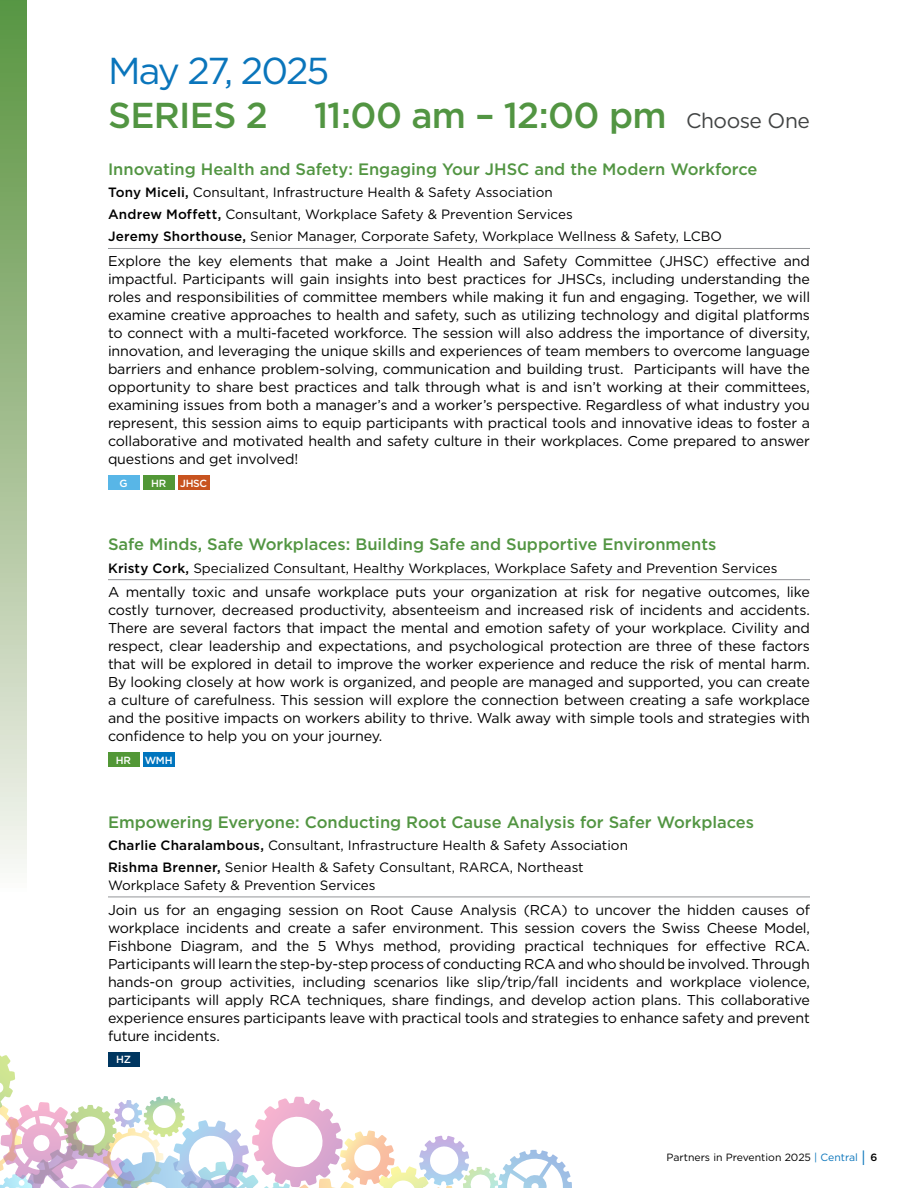
<style>
.page{position:relative;width:918px;height:1188px;background:#fff}
.page>*{position:absolute;margin:0;border:0;box-sizing:border-box;transform-origin:0 0}
.Date_Top{font:37.5px "Gotham";letter-spacing:-.05em;color:#0a75bb}
.Session_Title_WSPS_1{font:500 36px "Gotham";letter-spacing:-.02em;color:#529542}
.Session_Title_370{font:500 16.5px "Gotham";color:#529542}
.Body_Copy_9_12{font:14.25px/18px "Gotham";letter-spacing:-.01em;color:#000;text-align:justify}
.Session_Speaker_2Lin{font:13.5px/18px "Gotham";color:#000}
.Session_Speaker_1st{font:13.5px "Gotham";color:#000}
.t1{font:10.5px "Gotham";color:#000}
.Body_Copy_9_12-2{font:500 10.35px "Gotham";letter-spacing:-.025em;color:#fff}
.s1{font-weight:400;font-size:21px;color:#424444}
.s2{font-weight:500}
.s3{color:#0a75bb}
.s4{font-size:15.75px;color:#0a75bb}
</style>
<div class="page">
<svg style="left:0;top:0;width:27px;height:868px;background:#a4c093"></svg>
<svg style="left:0;top:1055px;width:571px;height:133px"></svg>
<div style="left:81px;top:928px;width:795px;height:162px;background:#fff"></div>
<hr style="left:108px;top:248px;width:702px;height:1px;background:#939598">
<hr style="left:108px;top:579px;width:702px;height:1px;background:#939598">
<hr style="left:108px;top:897px;width:702px;height:1px;background:#939598">
<div style="left:108px;top:475px;width:31px;height:15px;background:#58b6e7"></div>
<div style="left:143px;top:475px;width:31px;height:15px;background:#529736"></div>
<div style="left:178px;top:475px;width:31px;height:15px;background:#c8531f"></div>
<div style="left:108px;top:752px;width:31px;height:15px;background:#529736"></div>
<div style="left:143px;top:752px;width:31px;height:15px;background:#0075be"></div>
<div style="left:108px;top:1052px;width:31px;height:15px;background:#003660"></div>
<p class="Date_Top" style="left:108px;top:47px;width:223px">May 27, 2025</p>
<p class="Session_Title_WSPS_1" style="left:108px;top:91px;width:162px">SERIES 2</p>
<p class="Session_Title_WSPS_1" style="left:314px;top:91px;width:497px">11:00 am – 12:00 pm <span class="s1">Choose One</span></p>
<p class="Session_Title_370" style="left:108px;top:159px;width:651px">Innovating Health and Safety: Engaging Your JHSC and the Modern Workforce</p>
<p class="Session_Speaker_1st" style="left:108px;top:184px;width:446px"><span class="s2">Tony Miceli,</span> Consultant, Infrastructure Health &amp; Safety Association</p>
<p class="Session_Speaker_1st" style="left:108px;top:206px;width:466px"><span class="s2">Andrew Moffett,</span> Consultant, Workplace Safety &amp; Prevention Services</p>
<p class="Session_Speaker_2Lin" style="left:108px;top:227px;width:616px"><span class="s2">Jeremy Shorthouse,</span> Senior Manager, Corporate Safety, Workplace Wellness &amp; Safety, LCBO</p>
<p class="Body_Copy_9_12" style="left:108px;top:252px;width:704px">Explore the key elements that make a Joint Health and Safety Committee (JHSC) effective and impactful. Participants will gain insights into best practices for JHSCs, including understanding the roles and responsibilities of committee members while making it fun and engaging. Together, we will examine creative approaches to health and safety, such as utilizing technology and digital platforms to connect with a multi-faceted workforce. The session will also address the importance of diversity, innovation, and leveraging the unique skills and experiences of team members to overcome language barriers and enhance problem-solving, communication and building trust. Participants will have the opportunity to share best practices and talk through what is and isn’t working at their committees, examining issues from both a manager’s and a worker’s perspective. Regardless of what industry you represent, this session aims to equip participants with practical tools and innovative ideas to foster a collaborative and motivated health and safety culture in their workplaces. Come prepared to answer questions and get involved!</p>
<p class="Body_Copy_9_12-2" style="left:119px;top:476px;width:10px">G</p>
<p class="Body_Copy_9_12-2" style="left:151px;top:476px;width:17px">HR</p>
<p class="Body_Copy_9_12-2" style="left:180px;top:476px;width:29px">JHSC</p>
<p class="Session_Title_370" style="left:108px;top:534px;width:610px">Safe Minds, Safe Workplaces: Building Safe and Supportive Environments</p>
<p class="Session_Speaker_2Lin" style="left:108px;top:558px;width:671px"><span class="s2">Kristy Cork,</span> Specialized Consultant, Healthy Workplaces, Workplace Safety and Prevention Services</p>
<p class="Body_Copy_9_12" style="left:108px;top:583px;width:704px">A mentally toxic and unsafe workplace puts your organization at risk for negative outcomes, like costly turnover, decreased productivity, absenteeism and increased risk of incidents and accidents.<br>There are several factors that impact the mental and emotion safety of your workplace. Civility and respect, clear leadership and expectations, and psychological protection are three of these factors that will be explored in detail to improve the worker experience and reduce the risk of mental harm.<br>By looking closely at how work is organized, and people are managed and supported, you can create a culture of carefulness. This session will explore the connection between creating a safe workplace and the positive impacts on workers ability to thrive. Walk away with simple tools and strategies with confidence to help you on your journey.</p>
<p class="Body_Copy_9_12-2" style="left:116px;top:754px;width:17px">HR</p>
<p class="Body_Copy_9_12-2" style="left:145px;top:754px;width:29px">WMH</p>
<p class="Session_Title_370" style="left:108px;top:811px;width:648px">Empowering Everyone: Conducting Root Cause Analysis for Safer Workplaces</p>
<p class="Session_Speaker_1st" style="left:108px;top:836px;width:522px"><span class="s2">Charlie Charalambous,</span> Consultant, Infrastructure Health &amp; Safety Association</p>
<p class="Session_Speaker_2Lin" style="left:108px;top:858px;width:477px"><span class="s2">Rishma Brenner,</span> Senior Health &amp; Safety Consultant, RARCA, Northeast<br>Workplace Safety &amp; Prevention Services</p>
<p class="Body_Copy_9_12" style="left:108px;top:900px;width:704px">Join us for an engaging session on Root Cause Analysis (RCA) to uncover the hidden causes of workplace incidents and create a safer environment. This session covers the Swiss Cheese Model, Fishbone Diagram, and the 5 Whys method, providing practical techniques for effective RCA.<br>Participants will learn the step-by-step process of conducting RCA and who should be involved. Through hands-on group activities, including scenarios like slip/trip/fall incidents and workplace violence, participants will apply RCA techniques, share findings, and develop action plans. This collaborative experience ensures participants leave with practical tools and strategies to enhance safety and prevent future incidents.</p>
<p class="Body_Copy_9_12-2" style="left:116px;top:1053px;width:17px">HZ</p>
<p class="t1" style="left:667px;top:1151px;width:212px">Partners in Prevention 2025 <span class="s3">| Central</span> <span class="s4">|</span> <span class="s2">6</span></p>
</div>
